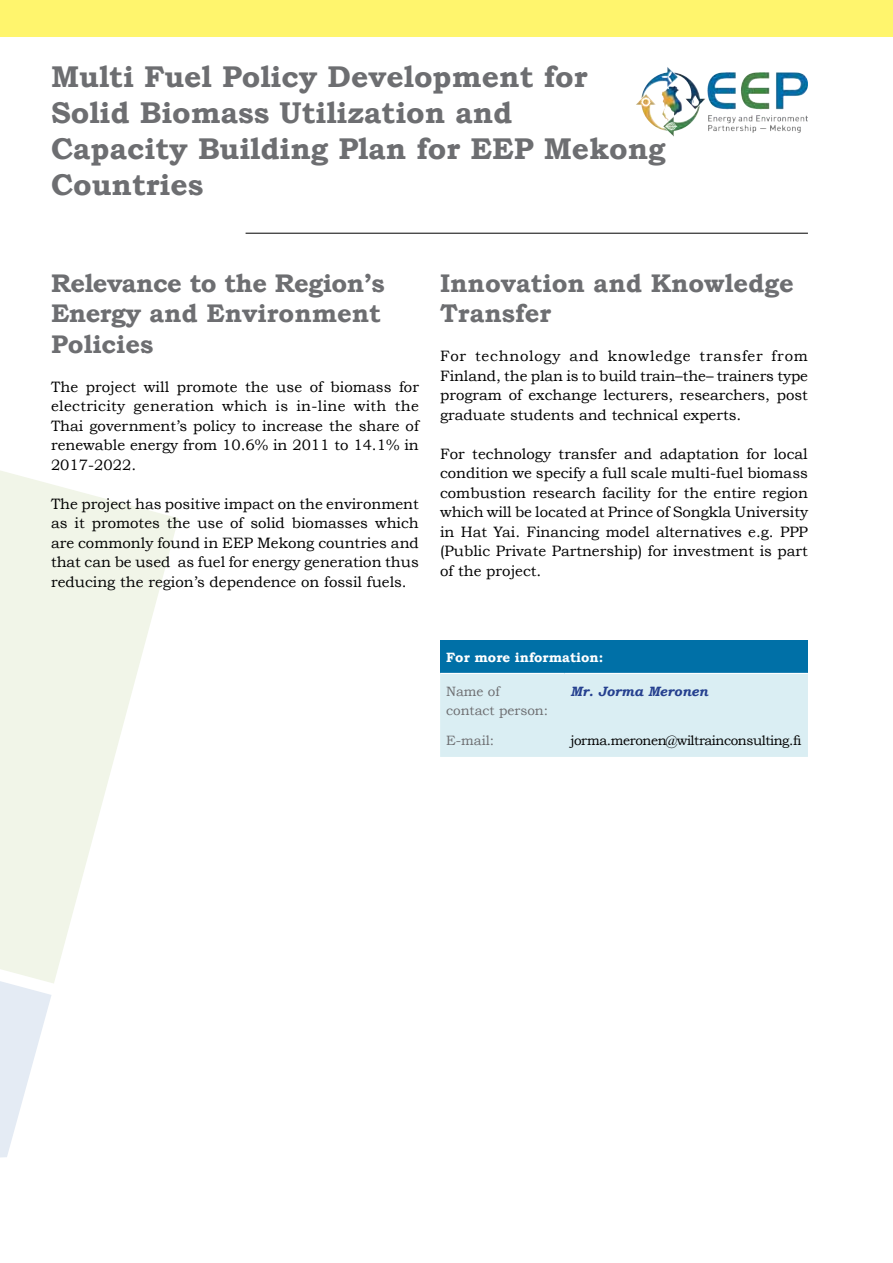
<style>
.page{position:relative;width:893px;height:1263px;background:#fff}
.page>*{position:absolute;margin:0;border:0;box-sizing:border-box;transform-origin:0 0}
.t1{font:700 30px/36px "Bookman Old Style";color:#6d6e71}
.t2{font:700 25.5px/30.6px "Bookman Old Style";letter-spacing:-.02em;color:#6d6e71}
.t3{font:700 25.5px/30.6px "Bookman Old Style";color:#6d6e71}
.t4{font:15px/19.5px "Bookman Old Style";color:#000;text-align:justify}
.t5{font:13.5px "Bookman Old Style";letter-spacing:-.03em;color:#000}
.t6{font:13.5px/19.5px "Bookman Old Style";color:#6d6e71}
.t7{font:700 13.5px "Bookman Old Style";color:#fff}
.t8{font:italic 700 13.5px "Bookman Old Style";color:#25408f}
</style>
<div class="page">
<svg style="left:0;top:983px;width:52px;height:175px"></svg>
<svg style="left:0;top:470px;width:178px;height:513px;fill:#f1f5e8"></svg>
<img style="left:641px;top:72px;width:26px;height:26px">
<div style="left:0;top:0;width:893px;height:37px;background:#fff56d"></div>
<hr style="left:246px;top:233px;width:562px;height:1px;background:#000">
<div style="left:440px;top:640px;width:368px;height:33px;background:#0070a7"></div>
<div style="left:440px;top:674px;width:368px;height:83px;background:#daeef3"></div>
<h1 class="t1" style="left:51px;top:59px;width:616px">Multi Fuel Policy Development for<br>Solid Biomass Utilization and<br>Capacity Building Plan for EEP Mekong<br>Countries</h1>
<h2 class="t2" style="left:51px;top:267px;width:335px">Relevance to the Region’s<br>Energy and Environment<br>Policies</h2>
<p class="t4" style="left:51px;top:377px;width:369px">The project will promote the use of biomass for electricity generation which is in-line with the Thai government’s policy to increase the share of renewable energy from 10.6% in 2011 to 14.1% in 2017-2022.</p>
<p class="t4" style="left:51px;top:494px;width:369px">The project has positive impact on the environment as it promotes the use of solid biomasses which are commonly found in EEP Mekong countries and that can be used as fuel for energy generation thus reducing the region’s dependence on fossil fuels.</p>
<h2 class="t3" style="left:440px;top:267px;width:355px">Innovation and Knowledge<br>Transfer</h2>
<p class="t4" style="left:440px;top:346px;width:369px">For technology and knowledge transfer from Finland, the plan is to build train–the– trainers type program of exchange lecturers, researchers, post graduate students and technical experts.</p>
<p class="t4" style="left:440px;top:444px;width:369px">For technology transfer and adaptation for local condition we specify a full scale multi-fuel biomass combustion research facility for the entire region which will be located at Prince of Songkla University in Hat Yai. Financing model alternatives e.g. PPP (Public Private Partnership) for investment is part of the project.</p>
<p class="t7" style="left:446px;top:649px;width:159px">For more information:</p>
<p class="t6" style="left:446px;top:681px;width:104px">Name of contact person:</p>
<p class="t8" style="left:570px;top:683px;width:139px">Mr. Jorma Meronen</p>
<p class="t6" style="left:446px;top:730px;width:50px">E-mail:</p>
<p class="t5" style="left:570px;top:732px;width:232px">jorma.meronen@wiltrainconsulting.fi</p>
</div>
